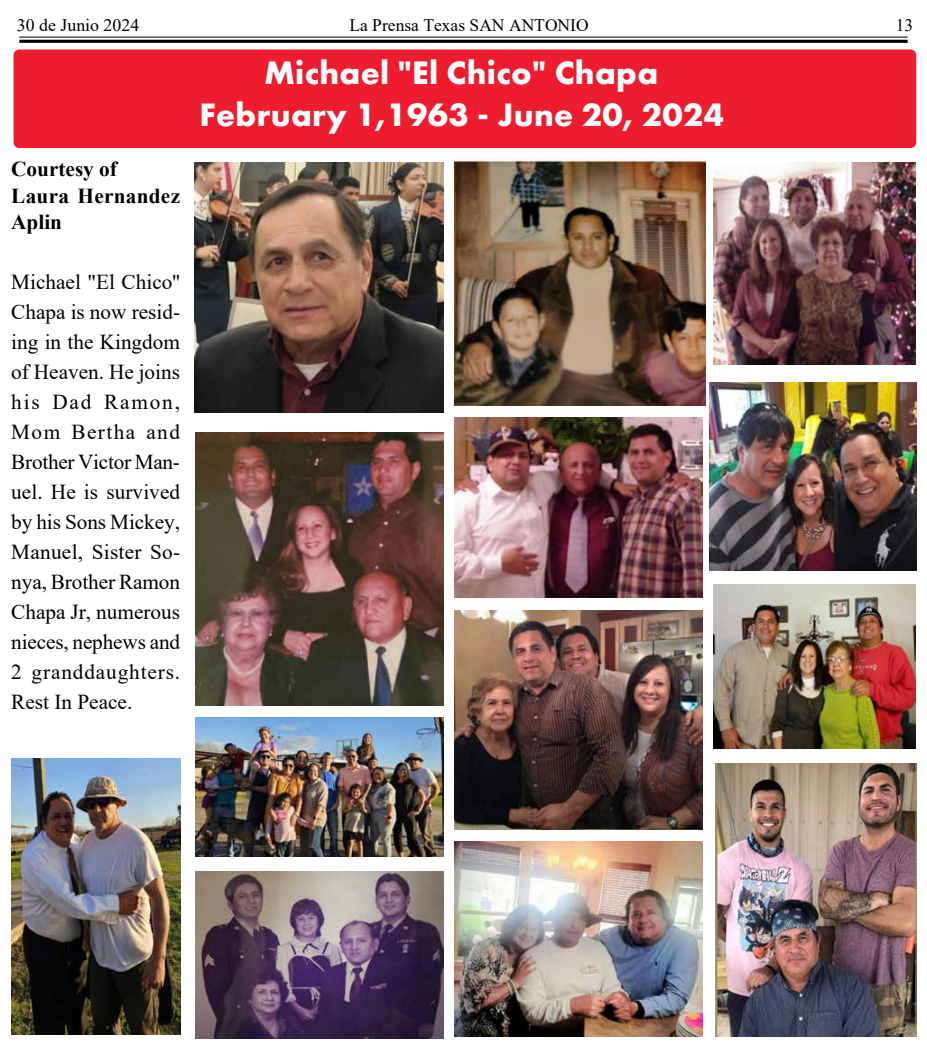
<style>
.page{position:relative;width:927px;height:1048px;background:#fff}
.page>*{position:absolute;margin:0;border:0;box-sizing:border-box;transform-origin:0 0}
.t1{font:700 33.75px/42.5px "Futura PT";letter-spacing:.01em;color:#fff;text-align:center}
.t2{font:21.25px/30px "Times New Roman";color:#000;text-align:justify}
.t3{font:700 21.25px/26.2px "Times New Roman";letter-spacing:.005em;color:#000}
.t4{font:17.5px "Times New Roman";color:#000}
</style>
<div class="page">
<hr style="left:19px;top:37px;width:888px;height:1px;background:#000">
<hr style="left:19px;top:40px;width:888px;height:3px;background:#000">
<div style="left:14px;top:50px;width:901px;height:98px;background:#ed1c2e;border-radius:6px"></div>
<img style="left:194px;top:162px;width:249px;height:250px">
<img style="left:455px;top:158px;width:250px;height:248px">
<img style="left:713px;top:162px;width:202px;height:203px">
<img style="left:455px;top:417px;width:247px;height:181px">
<img style="left:709px;top:383px;width:207px;height:187px">
<img style="left:196px;top:432px;width:247px;height:273px">
<img style="left:455px;top:611px;width:247px;height:218px">
<img style="left:713px;top:584px;width:202px;height:164px">
<img style="left:196px;top:717px;width:247px;height:140px">
<img style="left:11px;top:758px;width:169px;height:276px">
<img style="left:455px;top:841px;width:247px;height:195px">
<img style="left:196px;top:871px;width:247px;height:167px">
<img style="left:715px;top:763px;width:201px;height:273px">
<p class="t4" style="left:17px;top:13px;width:124px">30 de Junio 2024</p>
<p class="t4" style="left:349px;top:13px;width:241px">La Prensa Texas SAN ANTONIO</p>
<p class="t4" style="left:895px;top:13px;width:19px">13</p>
<p class="t3" style="left:11px;top:156px;width:170px">Courtesy of<br>Laura Hernandez<br>Aplin</p>
<p class="t2" style="left:11px;top:266px;width:170px">Michael "El Chico'' Chapa is now resid&shy;ing in the Kingdom of Heaven. He joins his Dad Ramon, Mom Bertha and Brother Victor Man&shy;uel. He is survived by his Sons Mickey, Manuel, Sister So&shy;nya, Brother Ramon Chapa Jr, numerous nieces, nephews and 2 granddaughters.<br>Rest In Peace.</p>
<h1 class="t1" style="left:199px;top:50px;width:526px">Michael "El Chico" Chapa<br>February 1,1963 - June 20, 2024</h1>
</div>
